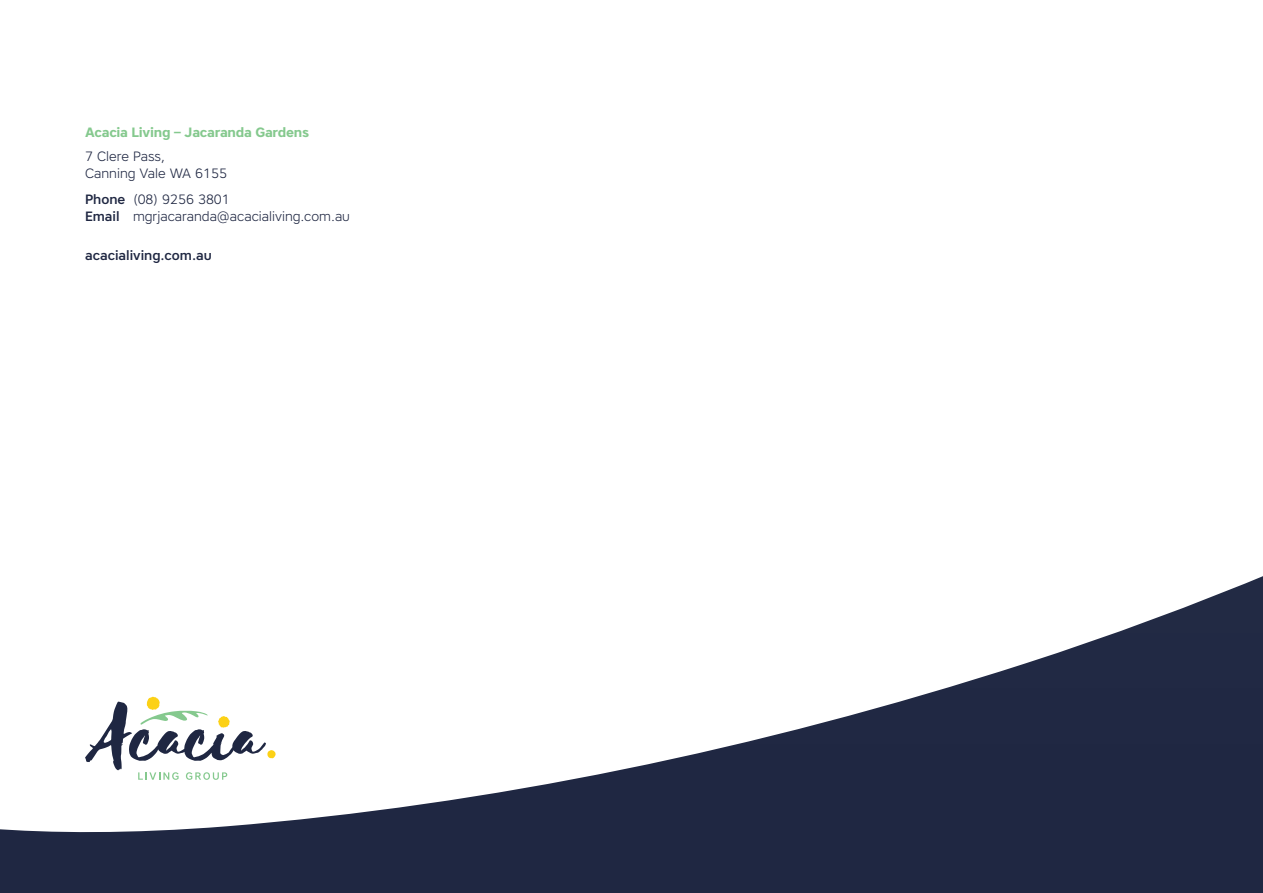
<style>
.page{position:relative;width:1263px;height:893px;background:#fff}
.page>*{position:absolute;margin:0;border:0;box-sizing:border-box;transform-origin:0 0}
.t1{font:300 13.5px "Core Sans A35";color:#1f2742}
.t2{font:700 13.5px "Core Sans A65";letter-spacing:-.02em;color:#85c98e}
.t3{font:500 13.5px "Core Sans A55";color:#1f2742}
.s1{font-family:"Core Sans A55";font-weight:500}
</style>
<div class="page">
<svg style="left:0;top:576px;width:1263px;height:317px"></svg>
<svg style="left:85px;top:697px;width:191px;height:83px"></svg>
<p class="t2" style="left:85px;top:124px;width:226px">Acacia Living – Jacaranda Gardens</p>
<p class="t1" style="left:85px;top:148px;width:82px">7 Clere Pass,</p>
<p class="t1" style="left:85px;top:165px;width:143px">Canning Vale WA 6155</p>
<p class="t1" style="left:85px;top:191px;width:146px"><span class="s1">Phone</span> (08) 9256 3801</p>
<p class="t1" style="left:85px;top:208px;width:266px"><span class="s1">Email</span> mgrjacaranda@acacialiving.com.au</p>
<p class="t3" style="left:85px;top:246px;width:128px">acacialiving.com.au</p>
</div>
